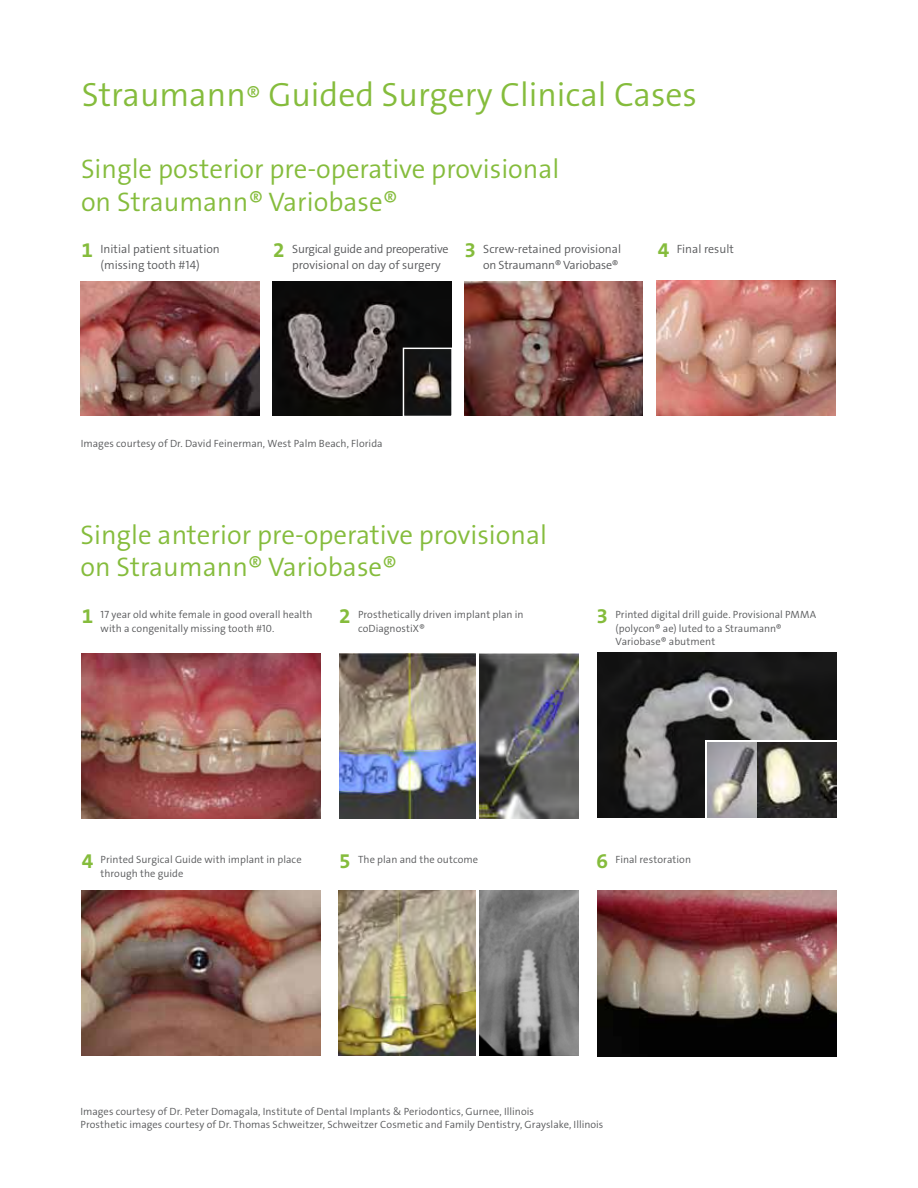
<style>
.page{position:relative;width:918px;height:1188px;background:#fff}
.page>*{position:absolute;margin:0;border:0;box-sizing:border-box;transform-origin:0 0}
.t1{font:300 33.75px "The Sans B W4";color:#85bc3c}
.t2{font:300 27px/32.4px "The Sans B W4";color:#85bc3c}
.t3{font:12px/16.5px "The Sans LP4 Se Lig";color:#58595b;text-align:center}
.t4{font:12px/16.5px "The Sans LP4 Se Lig";letter-spacing:-.02em;color:#58595b}
.t5{font:10.5px/13.5px "The Sans LP4 Se Lig";letter-spacing:.005em;color:#58595b}
.s1{font-size:27px}
.s2{font-family:"The Sans B W7";font-weight:700;font-size:21px;color:#85bc3c}
</style>
<div class="page">
<img style="left:80px;top:281px;width:179px;height:135px">
<img style="left:272px;top:281px;width:179px;height:135px">
<img style="left:464px;top:281px;width:179px;height:135px">
<img style="left:656px;top:281px;width:179px;height:134px">
<svg style="left:402px;top:347px;width:50px;height:69px;background:#3c3937"></svg>
<img style="left:81px;top:654px;width:240px;height:165px">
<img style="left:339px;top:654px;width:137px;height:165px">
<img style="left:480px;top:654px;width:99px;height:165px">
<img style="left:705px;top:653px;width:132px;height:86px">
<img style="left:597px;top:653px;width:108px;height:165px">
<img style="left:708px;top:742px;width:129px;height:76px">
<img style="left:81px;top:890px;width:240px;height:165px">
<img style="left:597px;top:890px;width:240px;height:167px">
<img style="left:339px;top:890px;width:137px;height:165px">
<img style="left:479px;top:890px;width:99px;height:165px">
<h1 class="t1" style="left:82px;top:73px;width:617px">Straumann<span class="s1">®</span> Guided Surgery Clinical Cases</h1>
<h2 class="t2" style="left:81px;top:153px;width:480px">Single posterior pre-operative provisional on Straumann® Variobase®</h2>
<p class="t3" style="left:82px;top:241px;width:140px"><span class="s2">1</span> Initial patient situation (missing tooth #14)</p>
<p class="t4" style="left:292px;top:241px;width:158px;text-indent:-19px"><span class="s2">2</span> Surgical guide and preoperative provisional on day of surgery</p>
<p class="t3" style="left:464px;top:241px;width:158px;text-align:right"><span class="s2">3</span> Screw-retained provisional on Straumann® Variobase®</p>
<p class="t3" style="left:658px;top:241px;width:78px"><span class="s2">4</span> Final result</p>
<p class="t5" style="left:81px;top:436px;width:303px">Images courtesy of Dr. David Feinerman, West Palm Beach, Florida</p>
<h2 class="t2" style="left:81px;top:519px;width:468px">Single anterior pre-operative provisional on Straumann® Variobase®</h2>
<p class="t5" style="left:101px;top:608px;width:213px;text-indent:-19px"><span class="s2">1</span> 17 year old white female in good overall health with a congenitally missing tooth #10.</p>
<p class="t5" style="left:358px;top:608px;width:167px;text-indent:-19px"><span class="s2">2</span> Prosthetically driven implant plan in coDiagnostiX®</p>
<p class="t5" style="left:615px;top:608px;width:202px;text-indent:-19px"><span class="s2">3</span> Printed digital drill guide. Provisional PMMA (polycon® ae) luted to a Straumann®<br>Variobase® abutment</p>
<p class="t5" style="left:101px;top:853px;width:203px;text-indent:-19px"><span class="s2">4</span> Printed Surgical Guide with implant in place through the guide</p>
<p class="t5" style="left:339px;top:853px;width:141px"><span class="s2">5</span> The plan and the outcome</p>
<p class="t5" style="left:597px;top:853px;width:96px"><span class="s2">6</span> Final restoration</p>
<p class="t5" style="left:81px;top:1105px;width:524px">Images courtesy of Dr. Peter Domagala, Institute of Dental Implants &amp; Periodontics, Gurnee, Illinois<br>Prosthetic images courtesy of Dr. Thomas Schweitzer, Schweitzer Cosmetic and Family Dentistry, Grayslake, Illinois</p>
</div>
